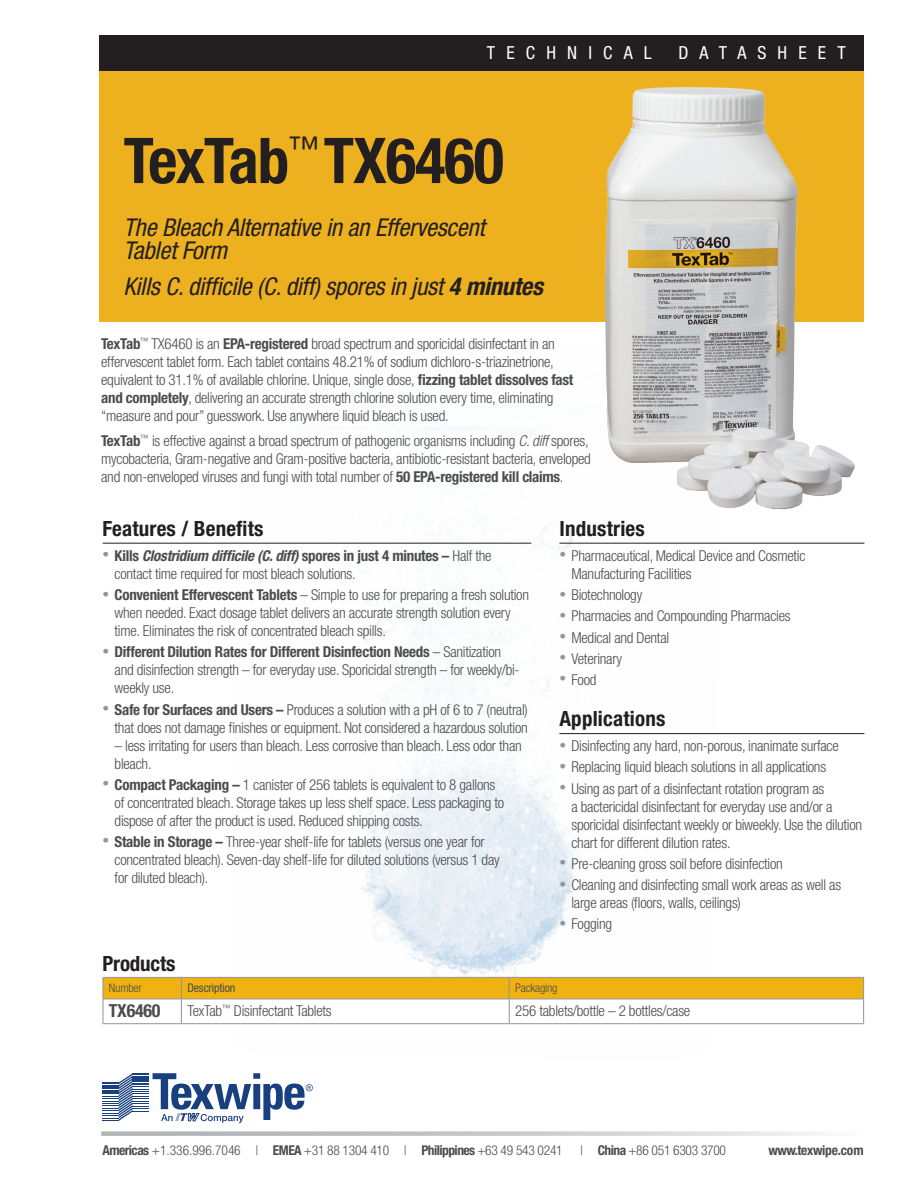
<style>
.page{position:relative;width:918px;height:1188px;background:#fff}
.page>*{position:absolute;margin:0;border:0;box-sizing:border-box;transform-origin:0 0}
.t1{font:700 condensed 63.15px "Helvetica Neue";letter-spacing:-.015em;color:#231f20}
.t2{font:italic condensed 24.6px/22.5px "Helvetica Neue";letter-spacing:-.01em;color:#231f20}
.t3{font:700 condensed 21px "Helvetica Neue";letter-spacing:.01em;color:#231f20}
.t4{font:700 condensed 21px "Helvetica Neue";letter-spacing:-.01em;color:#231f20}
.t5{font:condensed 18px "Helvetica Neue";letter-spacing:.62em;color:#fff}
.t6{font:700 condensed 18px "Helvetica Neue";letter-spacing:-.015em;color:#4b4c4d}
.t7{font:300 condensed 15px/18px "Helvetica Neue";letter-spacing:-.015em;color:#4b4c4d}
.t8{font:300 condensed 13.5px "Helvetica Neue";letter-spacing:-.02em;color:#4b4c4d}
.t9{font:700 condensed 13.5px "Helvetica Neue";letter-spacing:-.02em;color:#4b4c4d}
.t10{font:300 condensed 12px "Helvetica Neue";letter-spacing:-.015em;color:#4b4c4d}
.t11{font:condensed 12px "Helvetica Neue";letter-spacing:-.015em;color:#4b4c4d}
.s1{font-weight:700}
.s2{font-style:italic}
.s3{font-weight:500;font-size:13.5px;color:#939598}
.s4{font-weight:700;font-style:italic}
</style>
<div class="page">
<img style="left:223px;top:428px;width:503px;height:597px">
<div style="left:99px;top:62px;width:765px;height:260px;background:#edb11f"></div>
<svg style="left:103px;top:977px;width:761px;height:47px"></svg>
<hr style="left:103px;top:999px;width:78px;height:1px;background:#919396">
<hr style="left:181px;top:999px;width:328px;height:1px;background:#919396">
<hr style="left:509px;top:999px;width:355px;height:1px;background:#919396">
<div style="left:99px;top:36px;width:765px;height:35px;background:#231f20"></div>
<svg style="left:101px;top:1131px;width:720px;height:5px;background:#cecfd1"></svg>
<svg style="left:103px;top:1073px;width:210px;height:50px"></svg>
<hr style="left:103px;top:543px;width:428px;height:1px;background:#231f20">
<hr style="left:559px;top:543px;width:305px;height:1px;background:#231f20">
<hr style="left:559px;top:733px;width:305px;height:1px;background:#231f20">
<img style="left:589px;top:87px;width:266px;height:431px">
<p class="t5" style="left:487px;top:42px;width:166px">TECHNICAL</p>
<p class="t5" style="left:678px;top:42px;width:169px">DATASHEET</p>
<h1 class="t1" style="left:124px;top:122px;width:382px">TexTab<sup>™</sup>TX6460</h1>
<h2 class="t2" style="left:124px;top:216px;width:363px">The Bleach Alternative in an Effervescent<br>Tablet Form</h2>
<h2 class="t2" style="left:124px;top:275px;width:421px">Kills C. difficile (C. diff) spores in just <span class="s1">4 minutes</span></h2>
<p class="t7" style="left:101px;top:335px;width:474px"><span class="s1">TexTab</span><sup>™</sup> TX6460 is an <span class="s1">EPA-registered</span> broad spectrum and sporicidal disinfectant in an effervescent tablet form. Each tablet contains 48.21% of sodium dichloro-s-triazinetrione, equivalent to 31.1% of available chlorine. Unique, single dose, <span class="s1">fizzing tablet dissolves fast and completely</span>, delivering an accurate strength chlorine solution every time, eliminating “measure and pour” guesswork. Use anywhere liquid bleach is used.</p>
<p class="t7" style="left:101px;top:432px;width:491px"><span class="s1">TexTab</span><sup>™</sup> is effective against a broad spectrum of pathogenic organisms including <span class="s2">C. diff</span> spores, mycobacteria, Gram-negative and Gram-positive bacteria, antibiotic-resistant bacteria, enveloped and non-enveloped viruses and fungi with total number of <span class="s1">50 EPA-registered kill claims</span>.</p>
<h3 class="t3" style="left:103px;top:516px;width:162px">Features / Benefits</h3>
<p class="t7" style="left:115px;top:546px;width:378px;text-indent:-12px"><span class="s3">•</span> <span class="s1">Kills</span> <span class="s4">Clostridium difficile (C. diff)</span> <span class="s1">spores in just 4 minutes –</span> Half the contact time required for most bleach solutions.</p>
<p class="t7" style="left:115px;top:586px;width:416px;text-indent:-12px"><span class="s3">•</span> <span class="s1">Convenient Effervescent Tablets</span> – Simple to use for preparing a fresh solution when needed. Exact dosage tablet delivers an accurate strength solution every time. Eliminates the risk of concentrated bleach spills.</p>
<p class="t7" style="left:115px;top:643px;width:407px;text-indent:-12px"><span class="s3">•</span> <span class="s1">Different Dilution Rates for Different Disinfection Needs</span> – Sanitization and disinfection strength – for everyday use. Sporicidal strength – for weekly/bi&shy;weekly use.</p>
<p class="t7" style="left:103px;top:700px;width:427px;text-align:right"><span class="s3">•</span> <span class="s1">Safe for Surfaces and Users –</span> Produces a solution with a pH of 6 to 7 (neutral) that does not damage finishes or equipment. Not considered a hazardous solution</p>
<p class="t7" style="left:115px;top:736px;width:409px">– less irritating for users than bleach. Less corrosive than bleach. Less odor than bleach.</p>
<p class="t7" style="left:115px;top:775px;width:391px;text-indent:-12px"><span class="s3">•</span> <span class="s1">Compact Packaging –</span> 1 canister of 256 tablets is equivalent to 8 gallons of concentrated bleach. Storage takes up less shelf space. Less packaging to dispose of after the product is used. Reduced shipping costs.</p>
<p class="t7" style="left:115px;top:833px;width:387px;text-indent:-12px"><span class="s3">•</span> <span class="s1">Stable in Storage –</span> Three-year shelf-life for tablets (versus one year for concentrated bleach). Seven-day shelf-life for diluted solutions (versus 1 day for diluted bleach).</p>
<h3 class="t3" style="left:559px;top:516px;width:87px">Industries</h3>
<p class="t7" style="left:571px;top:546px;width:236px;text-indent:-12px"><span class="s3">•</span> Pharmaceutical, Medical Device and Cosmetic<br>Manufacturing Facilities</p>
<p class="t7" style="left:559px;top:586px;width:84px"><span class="s3">•</span> Biotechnology</p>
<p class="t7" style="left:559px;top:607px;width:233px"><span class="s3">•</span> Pharmacies and Compounding Pharmacies</p>
<p class="t7" style="left:559px;top:628px;width:111px"><span class="s3">•</span> Medical and Dental</p>
<p class="t7" style="left:559px;top:649px;width:64px"><span class="s3">•</span> Veterinary</p>
<p class="t7" style="left:559px;top:671px;width:39px"><span class="s3">•</span> Food</p>
<h3 class="t3" style="left:559px;top:706px;width:108px">Applications</h3>
<p class="t7" style="left:559px;top:737px;width:281px"><span class="s3">•</span> Disinfecting any hard, non-porous, inanimate surface</p>
<p class="t7" style="left:559px;top:758px;width:268px"><span class="s3">•</span> Replacing liquid bleach solutions in all applications</p>
<p class="t7" style="left:571px;top:779px;width:292px;text-indent:-12px"><span class="s3">•</span> Using as part of a disinfectant rotation program as<br>a bactericidal disinfectant for everyday use and/or a sporicidal disinfectant weekly or biweekly. Use the dilution chart for different dilution rates.</p>
<p class="t7" style="left:559px;top:855px;width:225px"><span class="s3">•</span> Pre-cleaning gross soil before disinfection</p>
<p class="t7" style="left:571px;top:876px;width:271px;text-indent:-12px"><span class="s3">•</span> Cleaning and disinfecting small work areas as well as large areas (floors, walls, ceilings)</p>
<p class="t7" style="left:559px;top:915px;width:54px"><span class="s3">•</span> Fogging</p>
<h3 class="t4" style="left:103px;top:951px;width:74px">Products</h3>
<p class="t10" style="left:109px;top:981px;width:34px">Number</p>
<p class="t11" style="left:187px;top:981px;width:49px">Description</p>
<p class="t10" style="left:515px;top:981px;width:44px">Packaging</p>
<p class="t6" style="left:109px;top:1000px;width:53px">TX6460</p>
<p class="t7" style="left:187px;top:1002px;width:146px">TexTab<sup>™</sup> Disinfectant Tablets</p>
<p class="t7" style="left:515px;top:1002px;width:177px">256 tablets/bottle – 2 bottles/case</p>
<p class="t8" style="left:103px;top:1143px;width:462px"><span class="s1">Americas</span> +1.336.996.7046 | <span class="s1">EMEA</span> +31 88 1304 410 | <span class="s1">Philippines</span> +63 49 543 0241</p>
<p class="t8" style="left:580px;top:1143px;width:147px">| <span class="s1">China</span> +86 051 6303 3700</p>
<p class="t9" style="left:768px;top:1142px;width:97px">www.texwipe.com</p>
</div>
